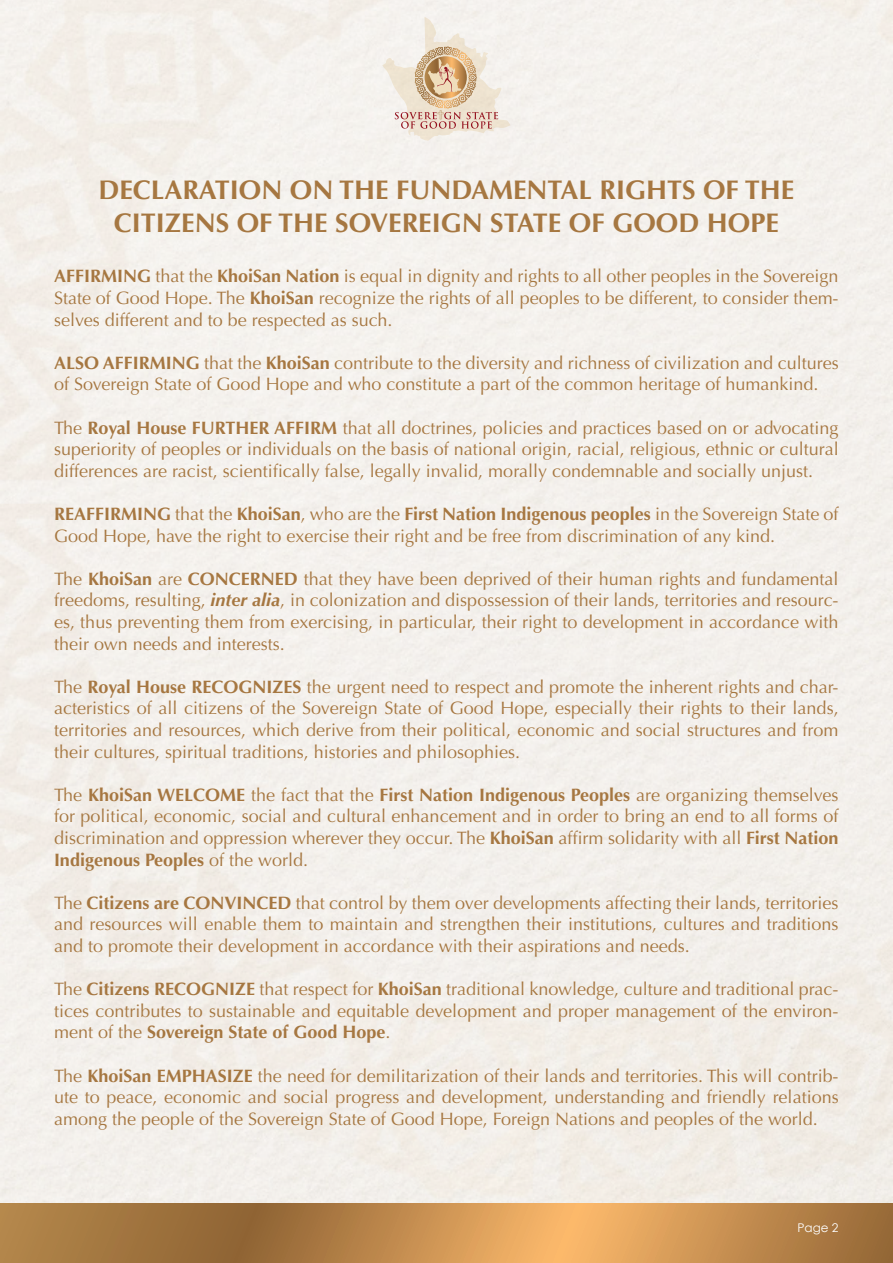
<style>
.page{position:relative;width:893px;height:1263px;background:#f3f0ec}
.page>*{position:absolute;margin:0;border:0;box-sizing:border-box;transform-origin:0 0}
.t1{font:700 27px "Optima";color:#a67741}
.t2{font:18px/21.6px "Optima";color:#a67741;text-align:justify}
.t3{font:12px "Century Gothic";color:#fff}
.s1{font-weight:700}
.s2{font-weight:700;font-style:italic}
</style>
<div class="page">
<svg style="left:1px;top:1203px;width:891px;height:60px;background:#bc884b"></svg>
<svg style="left:382px;top:17px;width:129px;height:124px"></svg>
<p class="t1" style="left:98px;top:174px;width:697px">DECLARATION ON THE FUNDAMENTAL RIGHTS OF THE</p>
<p class="t1" style="left:114px;top:207px;width:667px">CITIZENS OF THE SOVEREIGN STATE OF GOOD HOPE</p>
<p class="t2" style="left:54px;top:266px;width:786px"><span class="s1">AFFIRMING</span> that the <span class="s1">KhoiSan Nation</span> is equal in dignity and rights to all other peoples in the Sovereign State of Good Hope. The <span class="s1">KhoiSan</span> recognize the rights of all peoples to be different, to consider them&shy;selves different and to be respected as such.</p>
<p class="t2" style="left:54px;top:352px;width:786px"><span class="s1">ALSO AFFIRMING</span> that the <span class="s1">KhoiSan</span> contribute to the diversity and richness of civilization and cultures of Sovereign State of Good Hope and who constitute a part of the common heritage of humankind.</p>
<p class="t2" style="left:54px;top:417px;width:786px">The <span class="s1">Royal House FURTHER AFFIRM</span> that all doctrines, policies and practices based on or advocating superiority of peoples or individuals on the basis of national origin, racial, religious, ethnic or cultural differences are racist, scientifically false, legally invalid, morally condemnable and socially unjust.</p>
<p class="t2" style="left:54px;top:503px;width:786px"><span class="s1">REAFFIRMING</span> that the <span class="s1">KhoiSan</span>, who are the <span class="s1">First Nation Indigenous peoples</span> in the Sovereign State of<br>Good Hope, have the right to exercise their right and be free from discrimination of any kind.</p>
<p class="t2" style="left:54px;top:568px;width:786px">The <span class="s1">KhoiSan</span> are <span class="s1">CONCERNED</span> that they have been deprived of their human rights and fundamental freedoms, resulting, <span class="s2">inter alia</span>, in colonization and dispossession of their lands, territories and resourc&shy;es, thus preventing them from exercising, in particular, their right to development in accordance with their own needs and interests.</p>
<p class="t2" style="left:54px;top:676px;width:786px">The <span class="s1">Royal House RECOGNIZES</span> the urgent need to respect and promote the inherent rights and char&shy;acteristics of all citizens of the Sovereign State of Good Hope, especially their rights to their lands, territories and resources, which derive from their political, economic and social structures and from their cultures, spiritual traditions, histories and philosophies.</p>
<p class="t2" style="left:54px;top:784px;width:786px">The <span class="s1">KhoiSan WELCOME</span> the fact that the <span class="s1">First Nation Indigenous Peoples</span> are organizing themselves for political, economic, social and cultural enhancement and in order to bring an end to all forms of discrimination and oppression wherever they occur. The <span class="s1">KhoiSan</span> affirm solidarity with all <span class="s1">First Nation Indigenous Peoples</span> of the world.</p>
<p class="t2" style="left:54px;top:892px;width:786px">The <span class="s1">Citizens are CONVINCED</span> that control by them over developments affecting their lands, territories and resources will enable them to maintain and strengthen their institutions, cultures and traditions and to promote their development in accordance with their aspirations and needs.</p>
<p class="t2" style="left:54px;top:978px;width:786px">The <span class="s1">Citizens RECOGNIZE</span> that respect for <span class="s1">KhoiSan</span> traditional knowledge, culture and traditional prac&shy;tices contributes to sustainable and equitable development and proper management of the environ&shy;ment of the <span class="s1">Sovereign State of Good Hope</span>.</p>
<p class="t2" style="left:54px;top:1065px;width:786px">The <span class="s1">KhoiSan EMPHASIZE</span> the need for demilitarization of their lands and territories. This will contrib&shy;ute to peace, economic and social progress and development, understanding and friendly relations among the people of the Sovereign State of Good Hope, Foreign Nations and peoples of the world.</p>
<p class="t3" style="left:797px;top:1221px;width:43px">Page 2</p>
</div>
